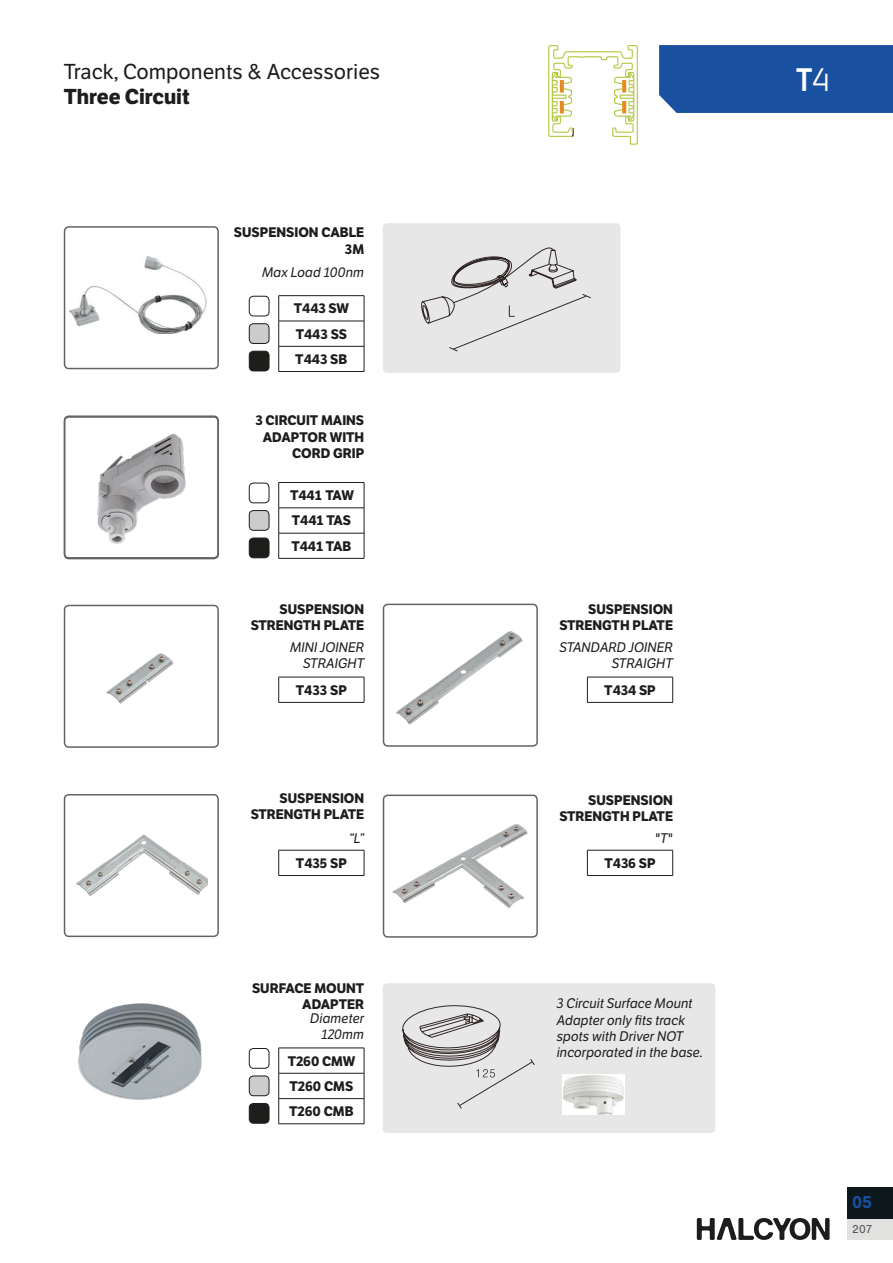
<style>
.page{position:relative;width:893px;height:1263px;background:#fff}
.page>*{position:absolute;margin:0;border:0;box-sizing:border-box;transform-origin:0 0}
.t1{font:700 31.5px "Vox Round";color:#fff}
.t2{font:21px "LFT Etica";color:#1d1d1b}
.t3{font:700 21px "LFT Etica";color:#1d1d1b}
.t4{font:700 18px "Nimbus San";color:#1951a0}
.t5{font:700 13.5px/16.2px "LFT Etica";color:#1d1d1b;text-align:right}
.t6{font:italic 13.5px/16.2px "LFT Etica";color:#1d1d1b;text-align:right}
.t7{font:12px "Nimbus San";color:#57575a}
.s1{font-weight:400}
</style>
<div class="page">
<div style="left:64px;top:226px;width:155px;height:143px;border:2px solid #646363;border-radius:4px"></div>
<div style="left:64px;top:605px;width:155px;height:143px;border:2px solid #646363;border-radius:4px"></div>
<div style="left:64px;top:794px;width:155px;height:143px;border:2px solid #646363;border-radius:4px"></div>
<div style="left:847px;top:1218px;width:46px;height:22px;background:#e1e1e0"></div>
<div style="left:847px;top:1187px;width:46px;height:31px;background:#0d181c"></div>
<svg style="left:697px;top:1218px;width:133px;height:22px"></svg>
<div style="left:659px;top:45px;width:234px;height:68px;background:#1951a0"></div>
<div style="left:249px;top:351px;width:20px;height:20px;background:#1d1d1b;border-radius:4px"></div>
<div style="left:249px;top:351px;width:20px;height:20px;border:1px solid #1d1d1b;border-radius:4px"></div>
<div style="left:249px;top:324px;width:20px;height:19px;background:#ccc;border-radius:4px"></div>
<div style="left:249px;top:323px;width:20px;height:21px;border:1px solid #1d1d1b;border-radius:4px"></div>
<div style="left:249px;top:296px;width:20px;height:20px;border:1px solid #1d1d1b;border-radius:4px"></div>
<hr style="left:279px;top:295px;width:85px;height:1px;background:#1d1d1b">
<hr style="left:279px;top:321px;width:85px;height:1px;background:#1d1d1b">
<hr style="left:279px;top:346px;width:85px;height:1px;background:#1d1d1b">
<svg style="left:278px;top:296px;width:1px;height:75px"></svg>
<svg style="left:364px;top:296px;width:1px;height:75px"></svg>
<hr style="left:279px;top:371px;width:85px;height:1px;background:#1d1d1b">
<div style="left:249px;top:538px;width:20px;height:20px;background:#1d1d1b;border-radius:4px"></div>
<div style="left:249px;top:538px;width:20px;height:20px;border:1px solid #1d1d1b;border-radius:4px"></div>
<div style="left:249px;top:510px;width:20px;height:20px;background:#ccc;border-radius:4px"></div>
<div style="left:249px;top:510px;width:20px;height:21px;border:1px solid #1d1d1b;border-radius:4px"></div>
<div style="left:249px;top:483px;width:20px;height:20px;border:1px solid #1d1d1b;border-radius:4px"></div>
<hr style="left:279px;top:482px;width:85px;height:1px;background:#1d1d1b">
<hr style="left:279px;top:508px;width:85px;height:1px;background:#1d1d1b">
<hr style="left:279px;top:533px;width:85px;height:1px;background:#1d1d1b">
<svg style="left:278px;top:483px;width:1px;height:75px"></svg>
<svg style="left:364px;top:483px;width:1px;height:75px"></svg>
<hr style="left:279px;top:558px;width:85px;height:1px;background:#1d1d1b">
<hr style="left:279px;top:850px;width:85px;height:1px;background:#1d1d1b">
<svg style="left:278px;top:850px;width:1px;height:25px"></svg>
<svg style="left:364px;top:850px;width:1px;height:25px"></svg>
<hr style="left:279px;top:875px;width:85px;height:1px;background:#1d1d1b">
<img style="left:76px;top:834px;width:132px;height:62px">
<hr style="left:279px;top:677px;width:85px;height:1px;background:#1d1d1b">
<svg style="left:278px;top:677px;width:1px;height:25px"></svg>
<svg style="left:364px;top:677px;width:1px;height:25px"></svg>
<hr style="left:279px;top:702px;width:85px;height:1px;background:#1d1d1b">
<img style="left:106px;top:653px;width:68px;height:51px">
<div style="left:64px;top:416px;width:155px;height:143px;border:2px solid #646363;border-radius:4px"></div>
<hr style="left:587px;top:677px;width:86px;height:1px;background:#1d1d1b">
<svg style="left:587px;top:677px;width:1px;height:25px"></svg>
<svg style="left:672px;top:677px;width:1px;height:25px"></svg>
<hr style="left:587px;top:702px;width:86px;height:1px;background:#1d1d1b">
<div style="left:383px;top:604px;width:155px;height:143px;border:2px solid #646363;border-radius:4px"></div>
<img style="left:396px;top:631px;width:127px;height:94px">
<div style="left:383px;top:794px;width:155px;height:144px;border:2px solid #646363;border-radius:4px"></div>
<img style="left:393px;top:824px;width:135px;height:84px">
<img style="left:70px;top:257px;width:136px;height:77px">
<div style="left:383px;top:223px;width:237px;height:150px;background:#e7e7e7;border-radius:4px"></div>
<svg style="left:421px;top:247px;width:170px;height:105px"></svg>
<div style="left:249px;top:1103px;width:20px;height:20px;background:#1d1d1b;border-radius:4px"></div>
<div style="left:249px;top:1103px;width:20px;height:20px;border:1px solid #1d1d1b;border-radius:4px"></div>
<div style="left:249px;top:1076px;width:20px;height:20px;background:#ccc;border-radius:4px"></div>
<div style="left:249px;top:1075px;width:20px;height:21px;border:1px solid #1d1d1b;border-radius:4px"></div>
<div style="left:249px;top:1048px;width:20px;height:21px;border:1px solid #1d1d1b;border-radius:4px"></div>
<hr style="left:279px;top:1048px;width:85px;height:1px;background:#1d1d1b">
<hr style="left:279px;top:1073px;width:85px;height:1px;background:#1d1d1b">
<hr style="left:279px;top:1098px;width:85px;height:1px;background:#1d1d1b">
<svg style="left:278px;top:1048px;width:1px;height:75px"></svg>
<svg style="left:364px;top:1048px;width:1px;height:75px"></svg>
<hr style="left:279px;top:1123px;width:85px;height:1px;background:#1d1d1b">
<div style="left:383px;top:983px;width:332px;height:150px;background:#e7e7e7;border-radius:4px"></div>
<img style="left:562px;top:1074px;width:62px;height:40px">
<svg style="left:402px;top:1005px;width:133px;height:104px"></svg>
<img style="left:78px;top:1003px;width:124px;height:97px">
<img style="left:97px;top:433px;width:89px;height:111px">
<hr style="left:587px;top:850px;width:86px;height:1px;background:#1d1d1b">
<svg style="left:587px;top:850px;width:1px;height:25px"></svg>
<svg style="left:672px;top:850px;width:1px;height:25px"></svg>
<hr style="left:587px;top:875px;width:86px;height:1px;background:#1d1d1b">
<svg style="left:548px;top:45px;width:90px;height:100px"></svg>
<h2 class="t2" style="left:64px;top:59px;width:318px">Track, Components &amp; Accessories</h2>
<h2 class="t3" style="left:64px;top:84px;width:127px">Three Circuit</h2>
<p class="t5" style="left:234px;top:225px;width:132px">SUSPENSION CABLE<br>3M</p>
<p class="t6" style="left:262px;top:265px;width:104px">Max Load 100nm</p>
<p class="t5" style="left:294px;top:301px;width:57px">T443 SW</p>
<p class="t5" style="left:295px;top:321px;width:54px;line-height:25.2px;text-align:left">T443 SS<br>T443 SB</p>
<p class="t5" style="left:255px;top:413px;width:110px">3 CIRCUIT MAINS<br>ADAPTOR WITH<br>CORD GRIP</p>
<p class="t5" style="left:290px;top:487px;width:65px">T441 TAW</p>
<p class="t5" style="left:291px;top:508px;width:62px;line-height:25.2px;text-align:left">T441 TAS<br>T441 TAB</p>
<p class="t5" style="left:251px;top:601px;width:115px">SUSPENSION<br>STRENGTH PLATE</p>
<p class="t6" style="left:290px;top:639px;width:76px">MINI JOINER<br>STRAIGHT</p>
<p class="t5" style="left:296px;top:682px;width:52px">T433 SP</p>
<p class="t5" style="left:251px;top:790px;width:115px">SUSPENSION<br>STRENGTH PLATE</p>
<p class="t6" style="left:349px;top:830px;width:17px">“L”</p>
<p class="t5" style="left:296px;top:855px;width:52px">T435 SP</p>
<p class="t5" style="left:252px;top:980px;width:114px">SURFACE MOUNT<br>ADAPTER</p>
<p class="t6" style="left:310px;top:1010px;width:55px">Diameter<br>120mm</p>
<p class="t5" style="left:288px;top:1053px;width:69px">T260 CMW</p>
<p class="t5" style="left:289px;top:1074px;width:66px;line-height:25.2px;text-align:left">T260 CMS<br>T260 CMB</p>
<h1 class="t1" style="left:796px;top:59px;width:35px">T<span class="s1">4</span></h1>
<p class="t5" style="left:559px;top:601px;width:115px">SUSPENSION<br>STRENGTH PLATE</p>
<p class="t6" style="left:560px;top:639px;width:115px">STANDARD JOINER<br>STRAIGHT</p>
<p class="t5" style="left:604px;top:682px;width:53px">T434 SP</p>
<p class="t5" style="left:559px;top:792px;width:115px">SUSPENSION<br>STRENGTH PLATE</p>
<p class="t6" style="left:655px;top:830px;width:19px">"T"</p>
<p class="t5" style="left:604px;top:855px;width:53px">T436 SP</p>
<p class="t6" style="left:557px;top:996px;width:148px;text-align:left">3 Circuit Surface Mount<br>Adapter only fits track spots with Driver NOT incorporated in the base.</p>
<h3 class="t4" style="left:852px;top:1192px;width:21px">05</h3>
<p class="t7" style="left:852px;top:1222px;width:22px">207</p>
</div>
